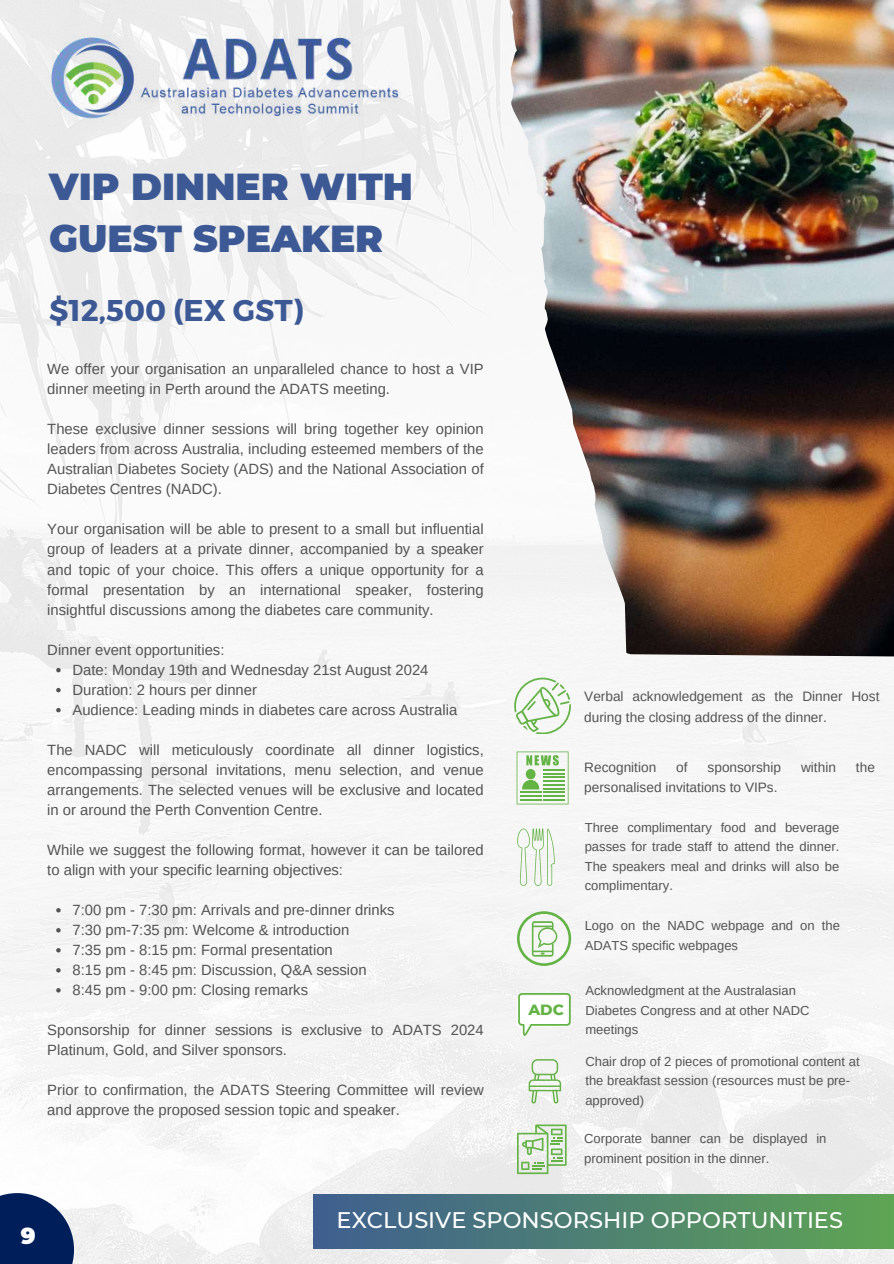
<style>
.page{position:relative;width:894px;height:1264px;background:#fff}
.page>*{position:absolute;margin:0;border:0;box-sizing:border-box;transform-origin:0 0}
.t1{font:900 37.5px/51.8px "Montserrat";color:#3c5995}
.t2{font:700 30px "Montserrat";color:#3c5995}
.t3{font:500 22.5px "Montserrat";color:#fff}
.t4{font:900 22.5px "Montserrat";color:#fff}
.t5{font:800 15.15px "Montserrat";color:#63b345}
.t6{font:14.85px/20px "Arimo";color:#545454}
.t7{font:13.65px/20.4px "Arimo";color:#545454}
.t8{font:13.05px/19.5px "Arimo";color:#545454}
</style>
<div class="page">
<img style="left:0;top:0;width:893px;height:1263px">
<img style="left:495px;top:0;width:398px;height:656px">
<img style="left:30px;top:21px;width:394px;height:111px">
<svg style="left:56px;top:668px;width:5px;height:4px"></svg>
<svg style="left:56px;top:688px;width:5px;height:4px"></svg>
<svg style="left:56px;top:708px;width:5px;height:4px"></svg>
<svg style="left:56px;top:908px;width:5px;height:4px"></svg>
<svg style="left:56px;top:928px;width:5px;height:4px"></svg>
<svg style="left:56px;top:948px;width:5px;height:4px"></svg>
<svg style="left:56px;top:968px;width:5px;height:4px"></svg>
<svg style="left:56px;top:988px;width:5px;height:4px"></svg>
<div style="left:314px;top:1194px;width:579px;height:54px;background:linear-gradient(to right,#3f5f90,#5fa553)"></div>
<div style="left:0;top:1193px;width:74px;height:70px;background:#001f5a"></div>
<svg style="left:514px;top:677px;width:56px;height:57px"></svg>
<svg style="left:517px;top:911px;width:54px;height:54px"></svg>
<svg style="left:516px;top:751px;width:52px;height:53px"></svg>
<svg style="left:516px;top:993px;width:54px;height:44px"></svg>
<svg style="left:528px;top:1059px;width:33px;height:43px"></svg>
<svg style="left:517px;top:828px;width:37px;height:57px"></svg>
<svg style="left:517px;top:1124px;width:49px;height:49px"></svg>
<h1 class="t1" style="left:49px;top:160px;width:365px">VIP DINNER WITH<br>GUEST SPEAKER</h1>
<h2 class="t2" style="left:49px;top:290px;width:256px">$12,500 (EX GST)</h2>
<p class="t6" style="left:47px;top:359px;width:438px">We offer your organisation an unparalleled chance to host a VIP dinner meeting in Perth around the ADATS meeting.</p>
<p class="t6" style="left:47px;top:419px;width:438px;text-align:justify">These exclusive dinner sessions will bring together key opinion leaders from across Australia, including esteemed members of the Australian Diabetes Society (ADS) and the National Association of Diabetes Centres (NADC).</p>
<p class="t6" style="left:47px;top:519px;width:438px;text-align:justify">Your organisation will be able to present to a small but influential group of leaders at a private dinner, accompanied by a speaker and topic of your choice. This offers a unique opportunity for a formal presentation by an international speaker, fostering insightful discussions among the diabetes care community.</p>
<p class="t6" style="left:72px;top:639px;width:386px;text-indent:-25px">Dinner event opportunities:<br>Date: Monday 19th and Wednesday 21st August 2024<br>Duration: 2 hours per dinner<br>Audience: Leading minds in diabetes care across Australia</p>
<p class="t6" style="left:47px;top:739px;width:438px;text-align:justify">The NADC will meticulously coordinate all dinner logistics, encompassing personal invitations, menu selection, and venue arrangements. The selected venues will be exclusive and located in or around the Perth Convention Centre.</p>
<p class="t6" style="left:47px;top:839px;width:438px">While we suggest the following format, however it can be tailored to align with your specific learning objectives:</p>
<p class="t6" style="left:72px;top:899px;width:323px">7:00 pm - 7:30 pm: Arrivals and pre-dinner drinks 7:30 pm-7:35 pm: Welcome &amp; introduction<br>7:35 pm - 8:15 pm: Formal presentation<br>8:15 pm - 8:45 pm: Discussion, Q&amp;A session 8:45 pm - 9:00 pm: Closing remarks</p>
<p class="t6" style="left:47px;top:1019px;width:438px">Sponsorship for dinner sessions is exclusive to ADATS 2024<br>Platinum, Gold, and Silver sponsors.</p>
<p class="t6" style="left:47px;top:1079px;width:438px">Prior to confirmation, the ADATS Steering Committee will review and approve the proposed session topic and speaker.</p>
<p class="t5" style="left:528px;top:1000px;width:37px">ADC</p>
<p class="t7" style="left:584px;top:686px;width:296px">Verbal acknowledgement as the Dinner Host during the closing address of the dinner.</p>
<p class="t7" style="left:584px;top:757px;width:73px">Recognition</p>
<p class="t7" style="left:676px;top:757px;width:13px">of</p>
<p class="t7" style="left:707px;top:757px;width:75px">sponsorship</p>
<p class="t7" style="left:800px;top:757px;width:36px">within</p>
<p class="t7" style="left:855px;top:757px;width:20px">the</p>
<p class="t7" style="left:584px;top:777px;width:195px">personalised invitations to VIPs.</p>
<p class="t8" style="left:584px;top:817px;width:256px;text-align:justify">Three complimentary food and beverage passes for trade staff to attend the dinner.<br>The speakers meal and drinks will also be complimentary.</p>
<p class="t8" style="left:584px;top:916px;width:257px">Logo on the NADC webpage and on the<br>ADATS specific webpages</p>
<p class="t8" style="left:585px;top:980px;width:226px">Acknowledgment at the Australasian<br>Diabetes Congress and at other NADC meetings</p>
<p class="t8" style="left:585px;top:1051px;width:276px">Chair drop of 2 pieces of promotional content at the breakfast session (resources must be pre&shy;approved)</p>
<p class="t8" style="left:584px;top:1129px;width:244px">Corporate banner can be displayed in prominent position in the dinner.</p>
<h3 class="t4" style="left:21px;top:1221px;width:16px">9</h3>
<h3 class="t3" style="left:336px;top:1206px;width:508px">EXCLUSIVE SPONSORSHIP OPPORTUNITIES</h3>
</div>
